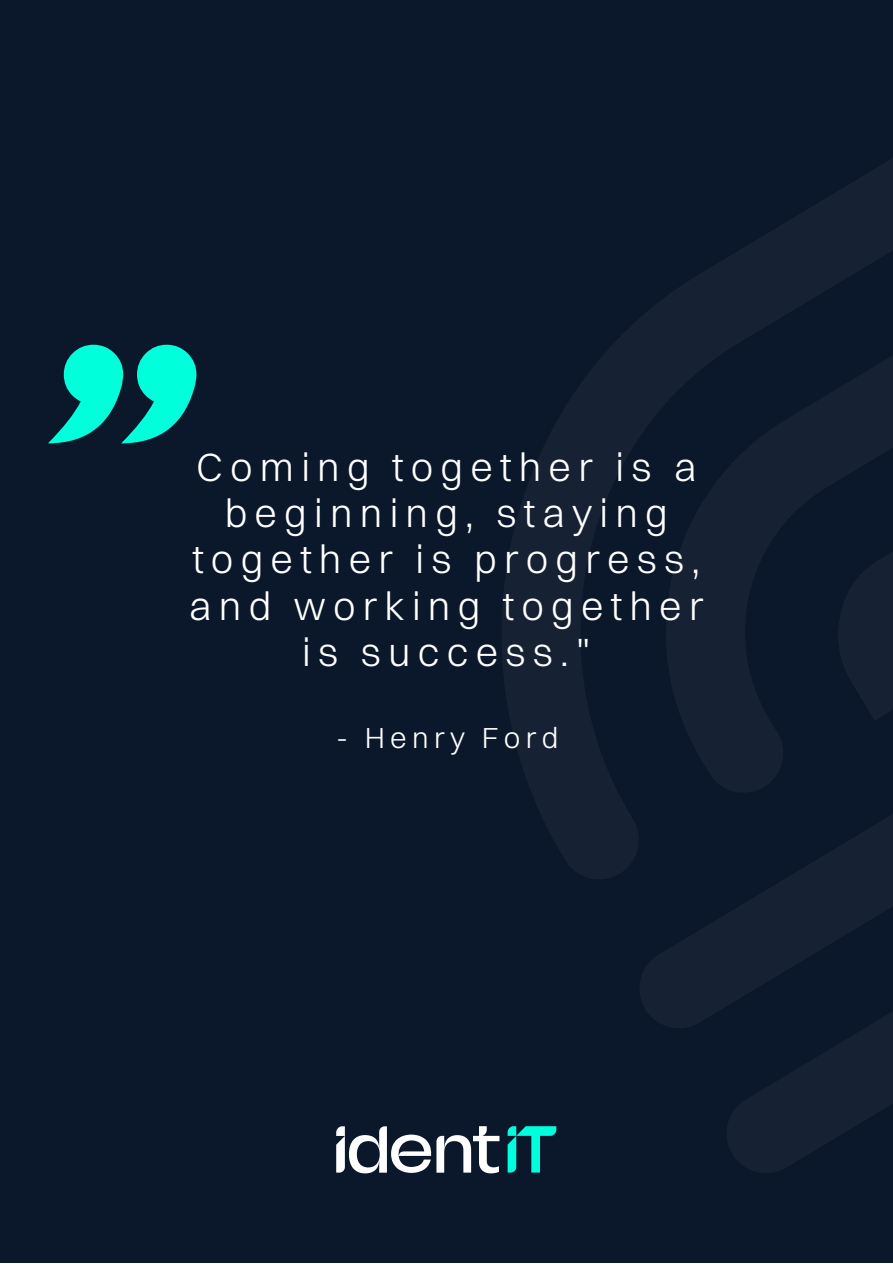
<style>
.page{position:relative;width:893px;height:1264px;background:#fff}
.page>*{position:absolute;margin:0;border:0;box-sizing:border-box;transform-origin:0 0}
.t1{font:304.05px "Rounded Line 7";color:#00ffdb}
.t2{font:300 39.9px/46px "Switzer";letter-spacing:.18em;color:#fff;text-align:center}
.t3{font:300 29.4px "Switzer";letter-spacing:.18em;color:#fff}
</style>
<div class="page">
<div style="left:0;top:0;width:892px;height:1262px;background:#0b172a"></div>
<svg style="left:502px;top:159px;width:390px;height:720px"></svg>
<svg style="left:633px;top:463px;width:87px;height:565px"></svg>
<svg style="left:720px;top:376px;width:172px;height:797px"></svg>
<svg style="left:507px;top:1126px;width:49px;height:46px"></svg>
<svg style="left:336px;top:1126px;width:163px;height:47px"></svg>
<p class="t1" style="left:48px;top:369px;width:179px">"</p>
<p class="t2" style="left:189px;top:443px;width:516px">Coming together is a beginning, staying together is progress, and working together is success."</p>
<p class="t3" style="left:336px;top:719px;width:224px">- Henry Ford</p>
</div>
